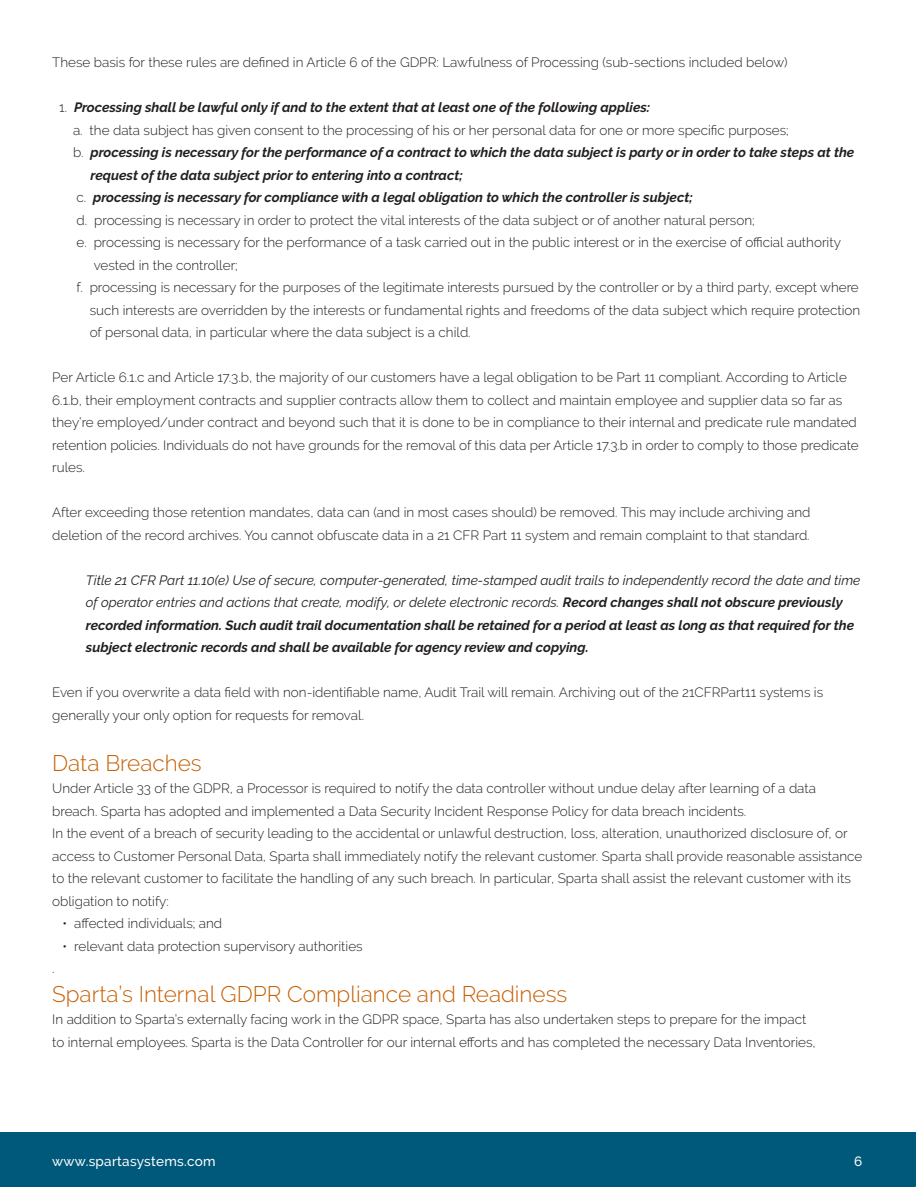
<style>
.page{position:relative;width:916px;height:1187px;background:#fff}
.page>*{position:absolute;margin:0;border:0;box-sizing:border-box;transform-origin:0 0}
.t1{font:300 22.5px "Raleway";color:#c66004}
.t2{font:300 13.5px/22.5px "Raleway";color:#231f20}
.t3{font:italic 700 13.5px/22.5px "Raleway";color:#231f20}
.t4{font:500 13.5px "Raleway";letter-spacing:.02em;color:#fff}
.s1{font-weight:300;font-style:normal}
.s2{font-weight:400}
</style>
<div class="page">
<div style="left:0;top:1132px;width:916px;height:54px;background:#00587a"></div>
<p class="t2" style="left:52px;top:51px;width:737px">These basis for these rules are defined in Article 6 of the GDPR: Lawfulness of Processing (sub-sections included below)</p>
<p class="t3" style="left:59px;top:96px;width:592px"><span class="s1">1.</span> Processing shall be lawful only if and to the extent that at least one of the following applies:</p>
<p class="t2" style="left:73px;top:118px;width:717px">a. the data subject has given consent to the processing of his or her personal data for one or more specific purposes;</p>
<p class="t3" style="left:91px;top:141px;width:765px;text-indent:-18px"><span class="s1">b.</span> processing is necessary for the performance of a contract to which the data subject is party or in order to take steps at the request of the data subject prior to entering into a contract;</p>
<p class="t3" style="left:76px;top:186px;width:617px"><span class="s1">c.</span> processing is necessary for compliance with a legal obligation to which the controller is subject;</p>
<p class="t2" style="left:76px;top:208px;width:680px">d. processing is necessary in order to protect the vital interests of the data subject or of another natural person;</p>
<p class="t2" style="left:94px;top:231px;width:749px;text-indent:-17px">e. processing is necessary for the performance of a task carried out in the public interest or in the exercise of official authority vested in the controller;</p>
<p class="t2" style="left:90px;top:276px;width:772px;text-align:justify;text-indent:-13px">f. processing is necessary for the purposes of the legitimate interests pursued by the controller or by a third party, except where such interests are overridden by the interests or fundamental rights and freedoms of the data subject which require protection of personal data, in particular where the data subject is a child.</p>
<p class="t2" style="left:52px;top:366px;width:808px">Per Article 6.1.c and Article 17.3.b, the majority of our customers have a legal obligation to be Part 11 compliant. According to Article 6.1.b, their employment contracts and supplier contracts allow them to collect and maintain employee and supplier data so far as they’re employed/under contract and beyond such that it is done to be in compliance to their internal and predicate rule mandated retention policies. Individuals do not have grounds for the removal of this data per Article 17.3.b in order to comply to those predicate rules.</p>
<p class="t2" style="left:52px;top:501px;width:759px">After exceeding those retention mandates, data can (and in most cases should) be removed. This may include archiving and deletion of the record archives. You cannot obfuscate data in a 21 CFR Part 11 system and remain complaint to that standard.</p>
<p class="t3" style="left:86px;top:569px;width:776px"><span class="s2">Title 21 CFR Part 11.10(e) Use of secure, computer-generated, time-stamped audit trails to independently record the date and time of operator entries and actions that create, modify, or delete electronic records.</span> Record changes shall not obscure previously recorded information. Such audit trail documentation shall be retained for a period at least as long as that required for the subject electronic records and shall be available for agency review and copying.</p>
<p class="t2" style="left:52px;top:681px;width:772px">Even if you overwrite a data field with non-identifiable name, Audit Trail will remain. Archiving out of the 21CFRPart11 systems is generally your only option for requests for removal.</p>
<p class="t1" style="left:52px;top:749px;width:151px">Data Breaches</p>
<p class="t2" style="left:52px;top:777px;width:765px">Under Article 33 of the GDPR, a Processor is required to notify the data controller without undue delay after learning of a data breach. Sparta has adopted and implemented a Data Security Incident Response Policy for data breach incidents.</p>
<p class="t2" style="left:52px;top:822px;width:811px">In the event of a breach of security leading to the accidental or unlawful destruction, loss, alteration, unauthorized disclosure of, or access to Customer Personal Data, Sparta shall immediately notify the relevant customer. Sparta shall provide reasonable assistance to the relevant customer to facilitate the handling of any such breach. In particular, Sparta shall assist the relevant customer with its obligation to notify:</p>
<p class="t2" style="left:63px;top:912px;width:161px">• affected individuals; and</p>
<p class="t2" style="left:63px;top:934px;width:301px">• relevant data protection supervisory authorities</p>
<p class="t2" style="left:52px;top:957px;width:4px">.</p>
<p class="t1" style="left:52px;top:980px;width:516px">Sparta’s Internal GDPR Compliance and Readiness</p>
<p class="t2" style="left:52px;top:1008px;width:765px">In addition to Sparta’s externally facing work in the GDPR space, Sparta has also undertaken steps to prepare for the impact to internal employees. Sparta is the Data Controller for our internal efforts and has completed the necessary Data Inventories,</p>
<p class="t4" style="left:52px;top:1153px;width:165px">www.spartasystems.com</p>
<p class="t4" style="left:854px;top:1153px;width:10px">6</p>
</div>
